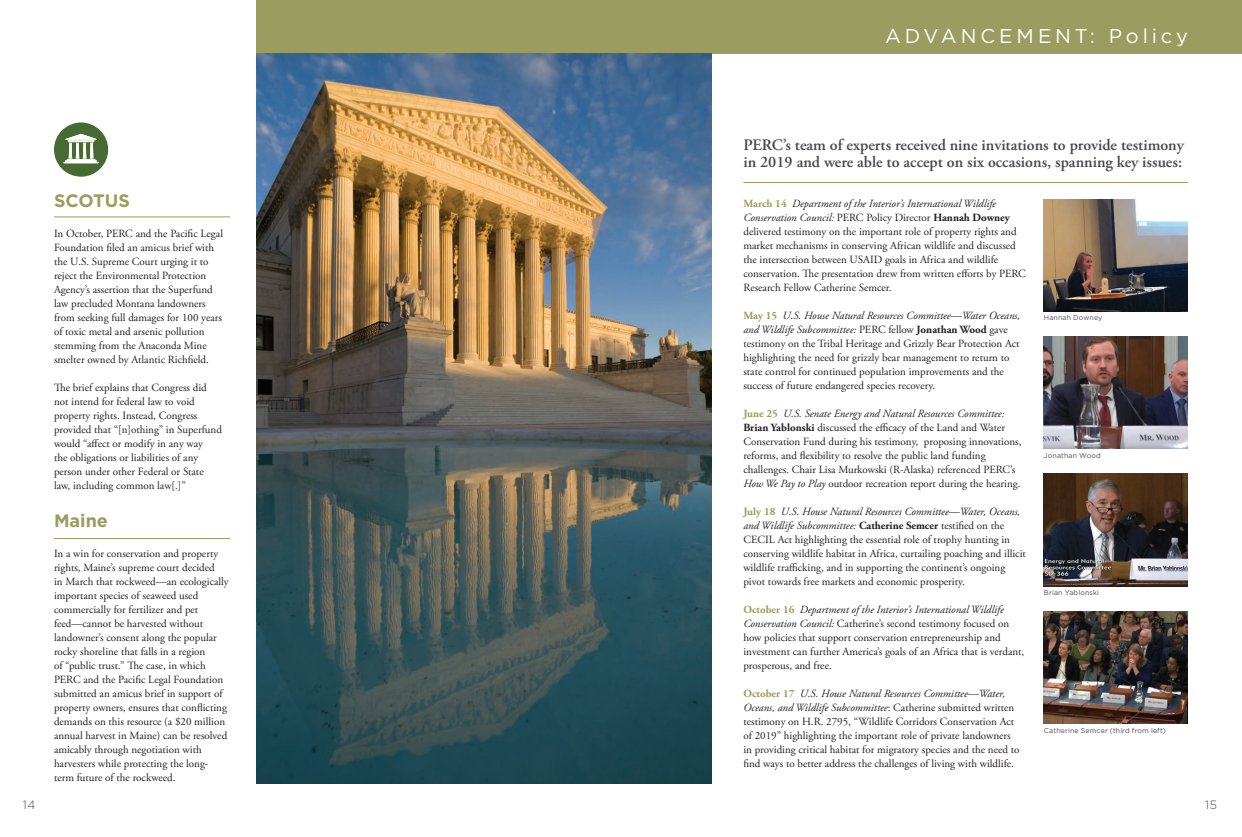
<style>
.page{position:relative;width:1242px;height:837px;background:#fff}
.page>*{position:absolute;margin:0;border:0;box-sizing:border-box;transform-origin:0 0}
.SUBHEADING{font:20px "Gotham";letter-spacing:.19em;color:#fff}
.t1{font:700 18px "Gotham";color:#9a9d5f}
.t2{font:600 16px/17px "Adobe Garamond Pro";color:#4a494e}
.BODY_INDENT{font:300 12px "Gotham";color:#4a494e}
.t3{font:11px/14px "Adobe Garamond Pro";color:#231f20}
.t4{font:7px "Gotham";letter-spacing:.025em;color:#4a494e}
.s1{font-weight:700;color:#9a9d5f}
.s2{font-style:italic}
.s3{font-weight:700}
</style>
<div class="page">
<div style="left:54px;top:123px;width:54px;height:54px;background:#476a32;border-radius:50%"></div>
<svg style="left:64px;top:134px;width:35px;height:29px"></svg>
<div style="left:256px;top:0;width:986px;height:54px;background:#9a9d5f"></div>
<img style="left:1044px;top:199px;width:144px;height:113px">
<img style="left:1044px;top:337px;width:144px;height:112px">
<img style="left:1044px;top:474px;width:144px;height:112px">
<img style="left:1044px;top:611px;width:144px;height:113px">
<hr style="left:743px;top:182px;width:445px;height:1px;background:#9a9d5f">
<img style="left:256px;top:54px;width:456px;height:729px">
<hr style="left:54px;top:216px;width:176px;height:1px;background:#9a9d5f">
<hr style="left:54px;top:538px;width:176px;height:1px;background:#9a9d5f">
<p class="SUBHEADING" style="left:885px;top:23px;width:304px">ADVANCEMENT: Policy</p>
<p class="t1" style="left:54px;top:189px;width:77px">SCOTUS</p>
<p class="t3" style="left:54px;top:227px;width:171px">In October, PERC and the Pacific Legal Foundation filed an amicus brief with the U.S. Supreme Court urging it to reject the Environmental Protection Agency’s assertion that the Superfund law precluded Montana landowners from seeking full damages for 100 years of toxic metal and arsenic pollution stemming from the Anaconda Mine smelter owned by Atlantic Richfield.</p>
<p class="t3" style="left:54px;top:381px;width:169px">The brief explains that Congress did not intend for federal law to void property rights. Instead, Congress provided that “[n]othing” in Superfund would “affect or modify in any way<br>the obligations or liabilities of any person under other Federal or State law, including common law[.]”</p>
<p class="t1" style="left:54px;top:509px;width:55px">Maine</p>
<p class="t3" style="left:54px;top:547px;width:176px">In a win for conservation and property rights, Maine’s supreme court decided<br>in March that rockweed—an ecologically important species of seaweed used commercially for fertilizer and pet feed—cannot be harvested without landowner’s consent along the popular rocky shoreline that falls in a region<br>of “public trust.” The case, in which PERC and the Pacific Legal Foundation submitted an amicus brief in support of property owners, ensures that conflicting demands on this resource (a $20 million annual harvest in Maine) can be resolved amicably through negotiation with harvesters while protecting the long&shy;term future of the rockweed.</p>
<p class="t2" style="left:743px;top:137px;width:442px">PERC’s team of experts received nine invitations to provide testimony in 2019 and were able to accept on six occasions, spanning key issues:</p>
<p class="t3" style="left:743px;top:197px;width:284px"><span class="s1">March 14</span> <span class="s2">Department of the Interior’s International Wildlife Conservation Council:</span> PERC Policy Director <span class="s3">Hannah Downey </span>delivered testimony on the important role of property rights and market mechanisms in conserving African wildlife and discussed the intersection between USAID goals in Africa and wildlife conservation. The presentation drew from written efforts by PERC Research Fellow Catherine Semcer.</p>
<p class="t3" style="left:743px;top:309px;width:278px"><span class="s1">May 15</span> <span class="s2">U.S. House Natural Resources Committee—Water Oceans, and Wildlife Subcommittee:</span> PERC fellow <span class="s3">Jonathan Wood</span> gave testimony on the Tribal Heritage and Grizzly Bear Protection Act highlighting the need for grizzly bear management to return to state control for continued population improvements and the success of future endangered species recovery.</p>
<p class="t3" style="left:743px;top:407px;width:280px"><span class="s1">June 25</span> <span class="s2">U.S. Senate Energy and Natural Resources Committee:<br></span><span class="s3">Brian Yablonski</span> discussed the efficacy of the Land and Water Conservation Fund during his testimony, proposing innovations, reforms, and flexibility to resolve the public land funding challenges. Chair Lisa Murkowski (R-Alaska) referenced PERC’s <span class="s2">How We Pay to Play</span> outdoor recreation report during the hearing.</p>
<p class="t3" style="left:743px;top:505px;width:284px"><span class="s1">July 18</span> <span class="s2">U.S. House Natural Resources Committee—Water, Oceans, and Wildlife Subcommittee:</span> <span class="s3">Catherine Semcer</span> testified on the CECIL Act highlighting the essential role of trophy hunting in conserving wildlife habitat in Africa, curtailing poaching and illicit wildlife trafficking, and in supporting the continent’s ongoing pivot towards free markets and economic prosperity.</p>
<p class="t3" style="left:743px;top:603px;width:282px"><span class="s1">October 16</span> <span class="s2">Department of the Interior’s International Wildlife Conservation Council:</span> Catherine’s second testimony focused on how policies that support conservation entrepreneurship and investment can further America’s goals of an Africa that is verdant, prosperous, and free.</p>
<p class="t3" style="left:743px;top:687px;width:278px"><span class="s1">October 17</span> <span class="s2">U.S. House Natural Resources Committee—Water, Oceans, and Wildlife Subcommittee</span>: Catherine submitted written testimony on H.R. 2795, “Wildlife Corridors Conservation Act of 2019” highlighting the important role of private landowners in providing critical habitat for migratory species and the need to find ways to better address the challenges of living with wildlife.</p>
<p class="t4" style="left:1044px;top:313px;width:60px">Hannah Downey</p>
<p class="t4" style="left:1044px;top:451px;width:59px">Jonathan Wood</p>
<p class="t4" style="left:1044px;top:588px;width:57px">Brian Yablonski</p>
<p class="t4" style="left:1044px;top:726px;width:124px">Catherine Semcer (third from left)</p>
<p class="BODY_INDENT" style="left:23px;top:797px;width:14px">14</p>
<p class="BODY_INDENT" style="left:1205px;top:797px;width:13px">15</p>
</div>
